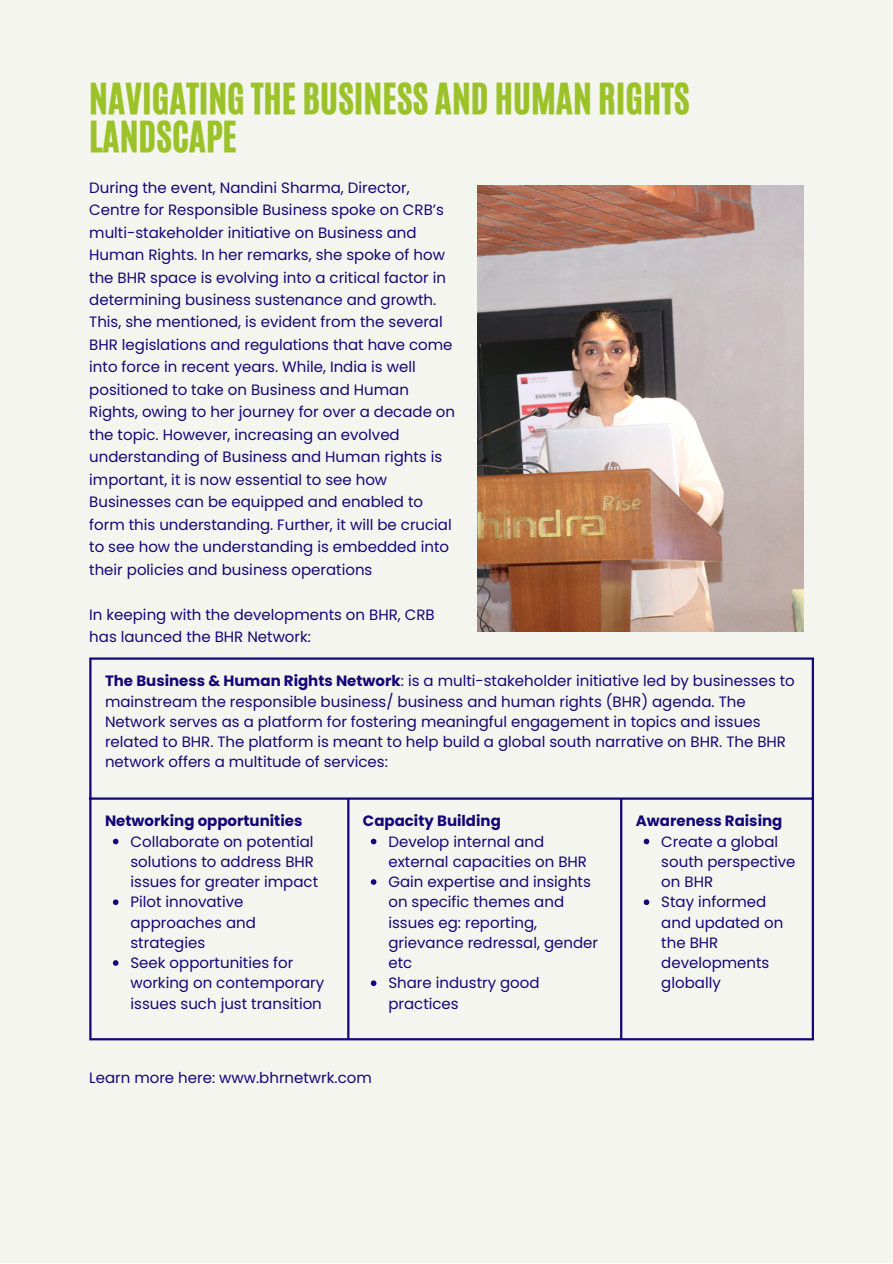
<style>
.page{position:relative;width:893px;height:1264px;background:#fff}
.page>*{position:absolute;margin:0;border:0;box-sizing:border-box;transform-origin:0 0}
.t1{font:36px/38.2px "CA Generated";color:#9cc229}
.t2{font:15px/20.2px "Poppins";color:#150578}
.t3{font:700 15px "Poppins";color:#150578}
.s1{font-weight:700}
</style>
<div class="page">
<div style="left:0;top:0;width:892px;height:1262px;background:#f5f5ef"></div>
<svg style="left:113px;top:838px;width:5px;height:6px"></svg>
<svg style="left:113px;top:899px;width:5px;height:6px"></svg>
<svg style="left:113px;top:960px;width:5px;height:5px"></svg>
<svg style="left:371px;top:838px;width:5px;height:6px"></svg>
<svg style="left:371px;top:879px;width:5px;height:5px"></svg>
<svg style="left:371px;top:980px;width:5px;height:6px"></svg>
<svg style="left:643px;top:838px;width:6px;height:6px"></svg>
<svg style="left:643px;top:899px;width:6px;height:6px"></svg>
<hr style="left:89px;top:659px;width:2px;height:379px;background:#150578">
<hr style="left:347px;top:799px;width:2px;height:239px;background:#150578">
<hr style="left:620px;top:799px;width:2px;height:239px;background:#150578">
<hr style="left:811px;top:659px;width:2px;height:379px;background:#150578">
<hr style="left:89px;top:657px;width:724px;height:2px;background:#150578">
<hr style="left:89px;top:797px;width:724px;height:2px;background:#150578">
<hr style="left:89px;top:1038px;width:724px;height:2px;background:#150578">
<img style="left:477px;top:185px;width:326px;height:446px">
<p class="t1" style="left:89px;top:80px;width:602px">NAVIGATING THE BUSINESS AND HUMAN RIGHTS<br>LANDSCAPE</p>
<p class="t2" style="left:89px;top:176px;width:367px;line-height:22.5px">During the event, Nandini Sharma, Director, Centre for Responsible Business spoke on CRB’s multi-stakeholder initiative on Business and Human Rights. In her remarks, she spoke of how the BHR space is evolving into a critical factor in determining business sustenance and growth.<br>This, she mentioned, is evident from the several BHR legislations and regulations that have come into force in recent years. While, India is well positioned to take on Business and Human Rights, owing to her journey for over a decade on the topic. However, increasing an evolved understanding of Business and Human rights is important, it is now essential to see how Businesses can be equipped and enabled to form this understanding. Further, it will be crucial to see how the understanding is embedded into their policies and business operations</p>
<p class="t2" style="left:89px;top:603px;width:347px;line-height:22.5px">In keeping with the developments on BHR, CRB has launced the BHR Network:</p>
<p class="t2" style="left:105px;top:671px;width:691px"><span class="s1">The Business &amp; Human Rights Network</span>: is a multi-stakeholder initiative led by businesses to mainstream the responsible business/ business and human rights (BHR) agenda. The Network serves as a platform for fostering meaningful engagement in topics and issues related to BHR. The platform is meant to help build a global south narrative on BHR. The BHR network offers a multitude of services:</p>
<p class="t3" style="left:105px;top:810px;width:199px">Networking opportunities</p>
<p class="t3" style="left:363px;top:810px;width:139px">Capacity Building</p>
<p class="t3" style="left:635px;top:810px;width:148px">Awareness Raising</p>
<p class="t2" style="left:130px;top:831px;width:189px">Collaborate on potential solutions to address BHR issues for greater impact</p>
<p class="t2" style="left:130px;top:892px;width:127px">Pilot innovative approaches and strategies</p>
<p class="t2" style="left:130px;top:952px;width:195px">Seek opportunities for working on contemporary issues such just transition</p>
<p class="t2" style="left:388px;top:831px;width:200px">Develop internal and external capacities on BHR</p>
<p class="t2" style="left:388px;top:871px;width:211px">Gain expertise and insights on specific themes and issues eg: reporting, grievance redressal, gender etc</p>
<p class="t2" style="left:388px;top:972px;width:153px">Share industry good practices</p>
<p class="t2" style="left:661px;top:831px;width:136px">Create a global south perspective on BHR</p>
<p class="t2" style="left:661px;top:892px;width:123px">Stay informed and updated on the BHR developments globally</p>
<p class="t2" style="left:89px;top:1067px;width:284px">Learn more here: www.bhrnetwrk.com</p>
</div>
